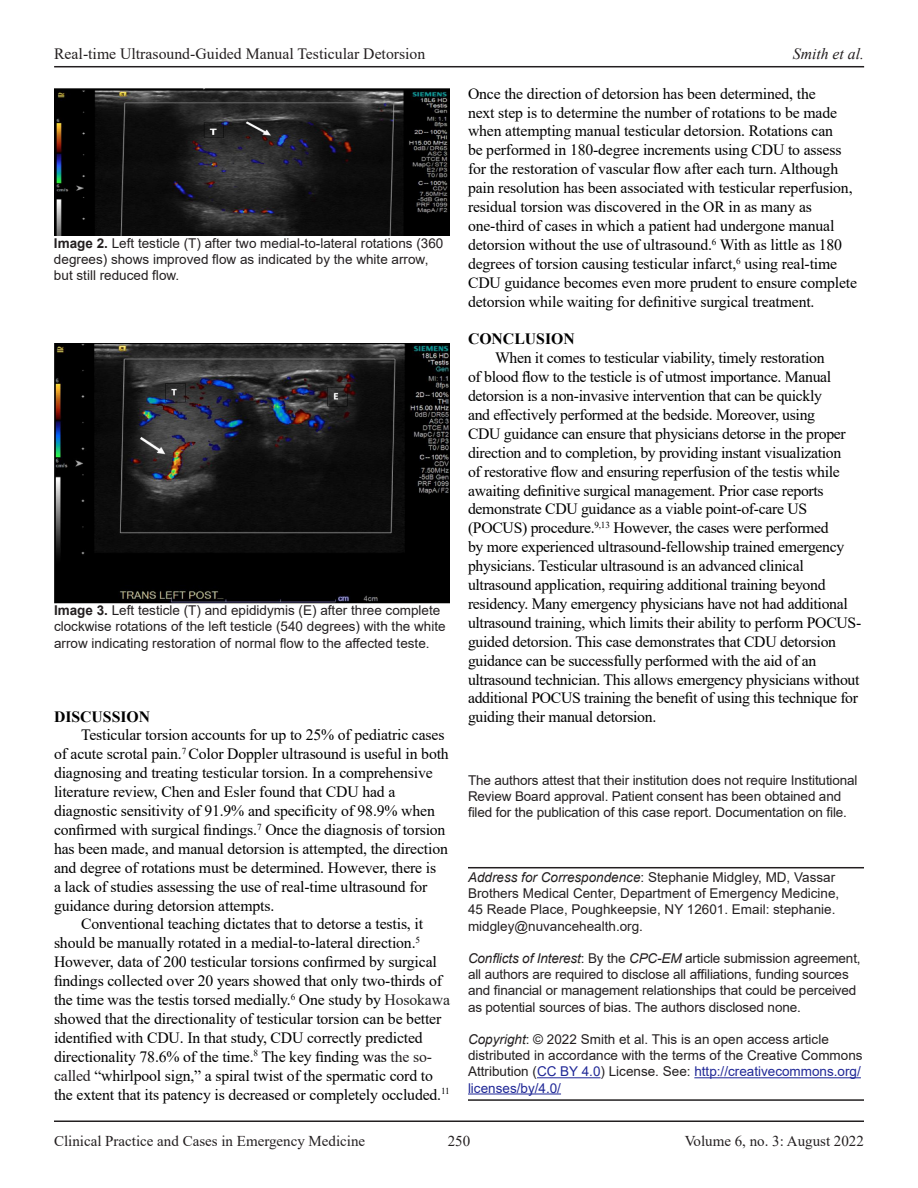
<style>
.page{position:relative;width:918px;height:1188px;background:#fff}
.page>*{position:absolute;margin:0;border:0;box-sizing:border-box;transform-origin:0 0}
.t1{font:15.75px/18.9px "Times New Roman";letter-spacing:-.01em;color:#000}
.t2{font:15.75px "Times New Roman";color:#231f20}
.t3{font:700 15.75px "Times New Roman";color:#000}
.t4{font:italic 15.75px "Times New Roman";color:#231f20}
.t5{font:15px "Times New Roman";color:#231f20}
.t6{font:13.5px/16.2px "Arial";color:#231f20}
.s1{font-weight:700}
.s2{color:#212121}
.s3{color:#231f20}
.s4{font-style:italic}
.s5{color:#1f2796}
</style>
<div class="page">
<hr style="left:54px;top:1120px;width:810px;height:2px;background:#231f20">
<hr style="left:54px;top:66px;width:810px;height:1px;background:#231f20">
<img style="left:54px;top:88px;width:396px;height:147px">
<img style="left:54px;top:344px;width:396px;height:260px">
<hr style="left:468px;top:867px;width:396px;height:1px;background:#231f20">
<hr style="left:537px;top:1077px;width:64px;height:1px;background:#1f2796">
<hr style="left:694px;top:1077px;width:167px;height:1px;background:#1f2796">
<hr style="left:468px;top:1099px;width:396px;height:2px;background:#231f20">
<hr style="left:468px;top:1094px;width:93px;height:1px;background:#1f2796">
<p class="t2" style="left:54px;top:43px;width:373px">Real-time Ultrasound-Guided Manual Testicular Detorsion</p>
<p class="t4" style="left:793px;top:43px;width:73px">Smith et al.</p>
<p class="t6" style="left:54px;top:235px;width:391px"><span class="s1">Image 2.</span> Left testicle (T) after two medial-to-lateral rotations (360 degrees) shows improved flow as indicated by the white arrow, but still reduced flow.</p>
<p class="t6" style="left:54px;top:602px;width:393px"><span class="s1">Image 3.</span> Left testicle (T) and epididymis (E) after three complete clockwise rotations of the left testicle (540 degrees) with the white arrow indicating restoration of normal flow to the affected teste.</p>
<p class="t3" style="left:54px;top:705px;width:98px">DISCUSSION</p>
<p class="t1" style="left:54px;top:725px;width:396px;text-indent:27px">Testicular torsion accounts for up to 25% of pediatric cases of acute scrotal pain.<sup>7</sup> Color Doppler ultrasound is useful in both diagnosing and treating testicular torsion. In a comprehensive literature review, Chen and Esler found that CDU had a diagnostic sensitivity of 91.9% and specificity of 98.9% when confirmed with surgical findings.<sup>7</sup> Once the diagnosis of torsion has been made, and manual detorsion is attempted, the direction and degree of rotations must be determined. However, there is<br>a lack of studies assessing the use of real-time ultrasound for guidance during detorsion attempts.</p>
<p class="t1" style="left:54px;top:914px;width:397px;text-indent:27px">Conventional teaching dictates that to detorse a testis, it should be manually rotated in a medial-to-lateral direction.<sup>5<br></sup>However, data of 200 testicular torsions confirmed by surgical findings collected over 20 years showed that only two-thirds of the time was the testis torsed medially.<sup>6</sup> One study by <span class="s2">Hosokawa </span>showed that the directionality of testicular torsion can be better identified with CDU. In that study, CDU correctly predicted directionality 78.6% of the time.<sup>8</sup> The key finding was <span class="s3">the so&shy;called</span> “whirlpool sign,” a spiral twist of the spermatic cord to the extent that its patency is decreased or completely occluded.<sup>11</sup></p>
<p class="t1" style="left:468px;top:83px;width:391px">Once the direction of detorsion has been determined, the<br>next step is to determine the number of rotations to be made when attempting manual testicular detorsion. Rotations can<br>be performed in 180-degree increments using CDU to assess for the restoration of vascular flow after each turn. Although pain resolution has been associated with testicular reperfusion, residual torsion was discovered in the OR in as many as one-third of cases in which a patient had undergone manual detorsion without the use of ultrasound.<sup>6</sup> With as little as 180 degrees of torsion causing testicular infarct,<sup>6</sup> using real-time CDU guidance becomes even more prudent to ensure complete detorsion while waiting for definitive surgical treatment.</p>
<p class="t3" style="left:468px;top:328px;width:108px">CONCLUSION</p>
<p class="t1" style="left:468px;top:348px;width:395px;text-indent:27px">When it comes to testicular viability, timely restoration<br>of blood flow to the testicle is of utmost importance. Manual detorsion is a non-invasive intervention that can be quickly<br>and effectively performed at the bedside. Moreover, using<br>CDU guidance can ensure that physicians detorse in the proper direction and to completion, by providing instant visualization<br>of restorative flow and ensuring reperfusion of the testis while awaiting definitive surgical management. Prior case reports demonstrate CDU guidance as a viable point-of-care US (POCUS) procedure.<sup>9,13</sup> However, the cases were performed<br>by more experienced ultrasound-fellowship trained emergency physicians. Testicular ultrasound is an advanced clinical ultrasound application, requiring additional training beyond residency. Many emergency physicians have not had additional ultrasound training, which limits their ability to perform POCUS&shy;guided detorsion. This case demonstrates that CDU detorsion guidance can be successfully performed with the aid of an ultrasound technician. This allows emergency physicians without additional POCUS training the benefit of using this technique for guiding their manual detorsion.</p>
<p class="t6" style="left:468px;top:772px;width:391px">The authors attest that their institution does not require Institutional<br>Review Board approval. Patient consent has been obtained and filed for the publication of this case report. Documentation on file.</p>
<p class="t6" style="left:468px;top:869px;width:373px"><span class="s4">Address for Correspondence</span>: Stephanie Midgley, MD, Vassar Brothers Medical Center, Department of Emergency Medicine, 45 Reade Place, Poughkeepsie, NY 12601. Email: stephanie. midgley@nuvancehealth.org.</p>
<p class="t6" style="left:468px;top:950px;width:394px"><span class="s4">Conflicts of Interest</span>: By the <span class="s4">CPC-EM</span> article submission agreement, all authors are required to disclose all affiliations, funding sources and financial or management relationships that could be perceived as potential sources of bias. The authors disclosed none.</p>
<p class="t6" style="left:468px;top:1031px;width:396px"><span class="s4">Copyright</span>: © 2022 Smith et al. This is an open access article distributed in accordance with the terms of the Creative Commons Attribution (<span class="s5">CC BY 4.0</span>) License. See: <span class="s5">http://creativecommons.org/ licenses/by/4.0/</span></p>
<p class="t5" style="left:54px;top:1130px;width:313px">Clinical Practice and Cases in Emergency Medicine</p>
<p class="t5" style="left:448px;top:1130px;width:24px">250</p>
<p class="t5" style="left:685px;top:1130px;width:181px">Volume 6, no. 3: August 2022</p>
</div>
